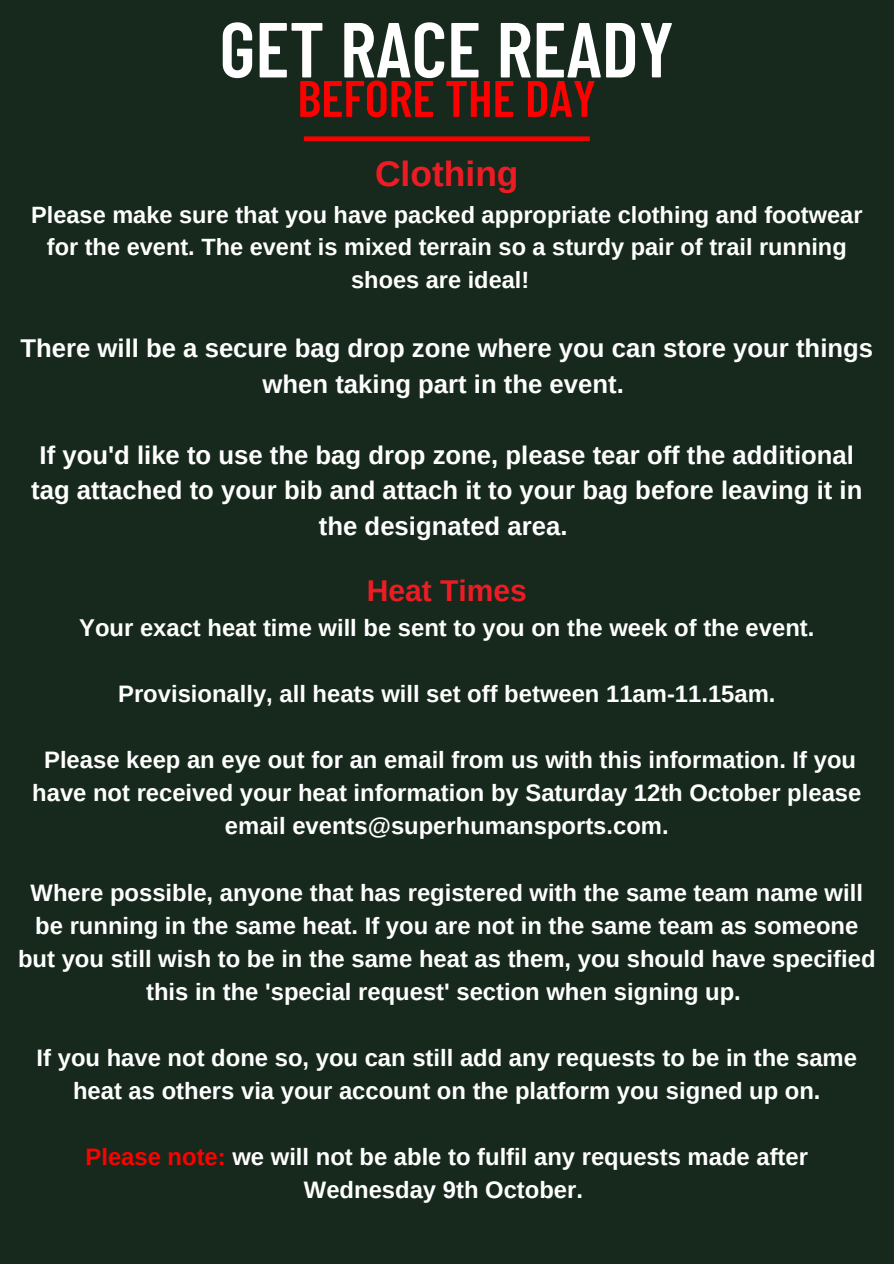
<style>
.page{position:relative;width:894px;height:1264px;background:#fff}
.page>*{position:absolute;margin:0;border:0;box-sizing:border-box;transform-origin:0 0}
.t1{font:600 77.85px "Barlow Condensed";color:#fff}
.t2{font:600 51.3px "Barlow Condensed";color:#f00}
.t3{font:700 35.4px "Arimo";color:#ed1c24}
.t4{font:700 30px "Arimo";color:#ed1c24}
.t5{font:700 25.65px/35.5px "Arimo";color:#fff;text-align:center}
.t6{font:700 25.65px/35.5px "Arimo";color:#fefefe;text-align:center}
.t7{font:700 23.85px/33px "Arimo";color:#fff;text-align:center}
.t8{font:700 23.55px/32.1px "Arimo";color:#fff;text-align:center}
.s1{color:#f00}
</style>
<div class="page">
<div style="left:0;top:0;width:893px;height:1263px;background:#16291c"></div>
<div style="left:304px;top:136px;width:285px;height:5px;background:#f00"></div>
<h1 class="t1" style="left:219px;top:0;width:456px">GET RACE READY</h1>
<h2 class="t2" style="left:297px;top:66px;width:300px">BEFORE THE DAY</h2>
<h3 class="t3" style="left:375px;top:154px;width:145px">Clothing</h3>
<p class="t8" style="left:31px;top:199px;width:832px">Please make sure that you have packed appropriate clothing and footwear for the event. The event is mixed terrain so a sturdy pair of trail running shoes are ideal!</p>
<p class="t6" style="left:20px;top:330px;width:854px">There will be a secure bag drop zone where you can store your things when taking part in the event.</p>
<p class="t5" style="left:31px;top:437px;width:832px">If you'd like to use the bag drop zone, please tear off the additional tag attached to your bib and attach it to your bag before leaving it in the designated area.</p>
<p class="t4" style="left:366px;top:573px;width:162px">Heat Times</p>
<p class="t7" style="left:79px;top:611px;width:736px">Your exact heat time will be sent to you on the week of the event.</p>
<p class="t7" style="left:118px;top:677px;width:658px">Provisionally, all heats will set off between 11am-11.15am.</p>
<p class="t7" style="left:32px;top:743px;width:830px">Please keep an eye out for an email from us with this information. If you have not received your heat information by Saturday 12th October please email events@superhumansports.com.</p>
<p class="t7" style="left:18px;top:875px;width:858px">Where possible, anyone that has registered with the same team name will be running in the same heat. If you are not in the same team as someone but you still wish to be in the same heat as them, you should have specified this in the 'special request' section when signing up.</p>
<p class="t7" style="left:37px;top:1041px;width:821px">If you have not done so, you can still add any requests to be in the same heat as others via your account on the platform you signed up on.</p>
<p class="t7" style="left:85px;top:1140px;width:723px"><span class="s1">Please note:</span> we will not be able to fulfil any requests made after<br>Wednesday 9th October.</p>
</div>
